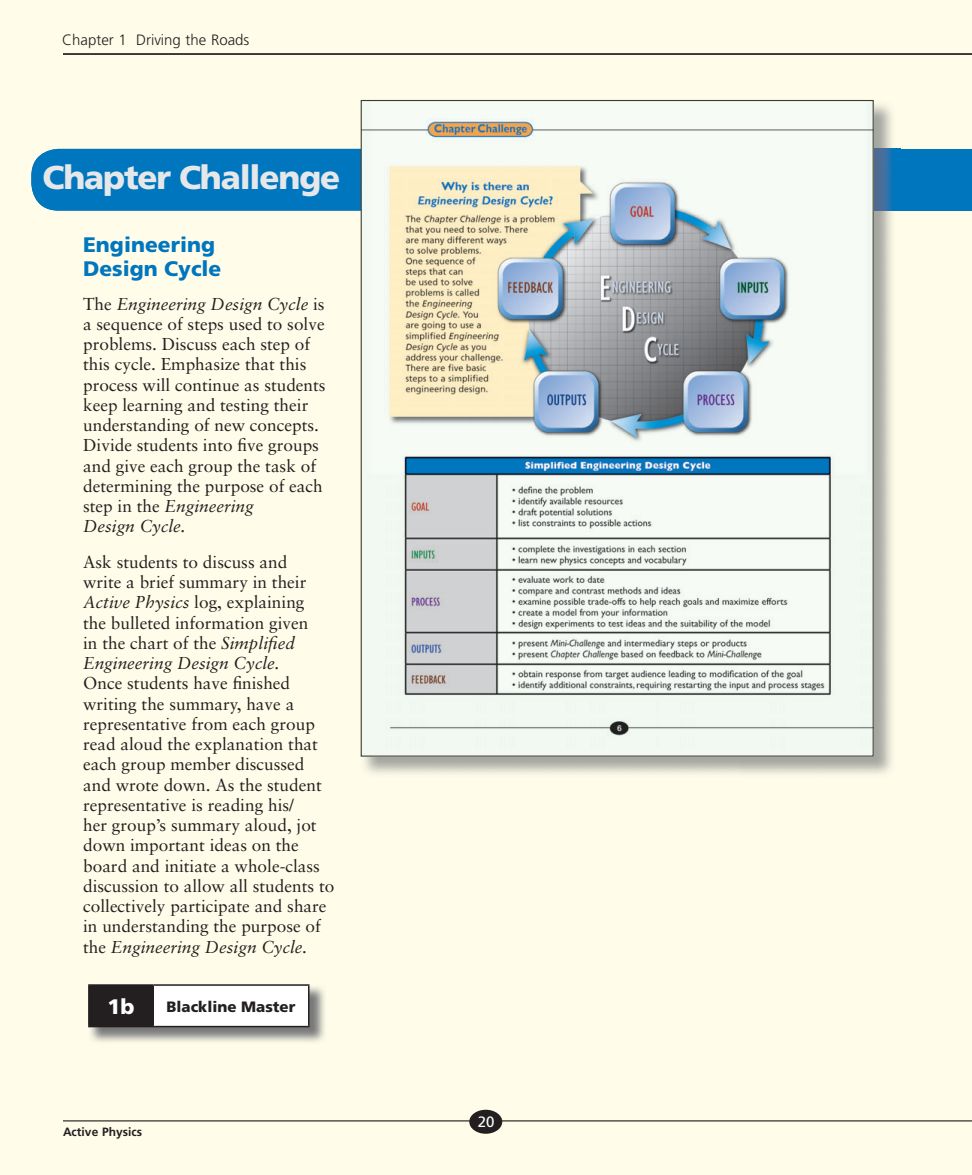
<style>
.page{position:relative;width:972px;height:1175px;background:#fff}
.page>*{position:absolute;margin:0;border:0;box-sizing:border-box;transform-origin:0 0}
.t1{font:900 33px "Frutiger";letter-spacing:-.035em;color:#e6e7e9}
.t2{font:900 21px/24px "Frutiger";color:#0076be}
.t3{font:900 21px "Frutiger";color:#fff}
.t4{font:17.25px/20.2px "Sabon";color:#231f20}
.t5{font:300 15px "Frutiger";color:#231f20}
.t6{font:900 15px "Frutiger";color:#231f20}
.t7{font:15px "Frutiger";color:#fff}
.t8{font:700 12px "Frutiger";color:#231f20}
.s1{font-style:italic}
</style>
<div class="page">
<div style="left:0;top:0;width:972px;height:1174px;background:#fffde9"></div>
<hr style="left:63px;top:1120px;width:909px;height:1px;background:#000">
<div style="left:469px;top:1109px;width:33px;height:24px;background:#231f20;border-radius:50%"></div>
<div style="left:31px;top:149px;width:330px;height:62px;background:#0076be"></div>
<div style="left:411px;top:149px;width:561px;height:62px;background:#0076be"></div>
<hr style="left:63px;top:54px;width:909px;height:1px;background:#000">
<img style="left:89px;top:986px;width:236px;height:56px">
<div style="left:89px;top:985px;width:64px;height:41px;background:#231f20"></div>
<div style="left:153px;top:985px;width:156px;height:41px;background:#fff"></div>
<hr style="left:88px;top:984px;width:65px;height:1px;background:#231f20">
<hr style="left:88px;top:985px;width:2px;height:40px;background:#231f20">
<hr style="left:153px;top:984px;width:157px;height:1px;background:#231f20">
<hr style="left:152px;top:985px;width:2px;height:40px;background:#231f20">
<hr style="left:308px;top:985px;width:2px;height:40px;background:#231f20">
<hr style="left:88px;top:1025px;width:222px;height:2px;background:#231f20">
<img style="left:874px;top:104px;width:27px;height:45px">
<img style="left:874px;top:149px;width:19px;height:62px">
<img style="left:363px;top:102px;width:509px;height:652px">
<p class="t5" style="left:62px;top:34px;width:189px">Chapter 1 Driving the Roads</p>
<h1 class="t1" style="left:43px;top:164px;width:299px">Chapter Challenge</h1>
<p class="t2" style="left:83px;top:234px;width:140px">Engineering<br>Design Cycle</p>
<p class="t4" style="left:83px;top:295px;width:244px">The <span class="s1">Engineering Design Cycle</span> is a sequence of steps used to solve problems. Discuss each step of this cycle. Emphasize that this process will continue as students keep learning and testing their understanding of new concepts.<br>Divide students into five groups and give each group the task of determining the purpose of each step in the <span class="s1">Engineering<br>Design Cycle.</span></p>
<p class="t4" style="left:83px;top:553px;width:227px">Ask students to discuss and write a brief summary in their<br><span class="s1">Active Physics</span> log, explaining the bulleted information given in the chart of the <span class="s1">Simplified<br>Engineering Design Cycle.</span></p>
<p class="t4" style="left:83px;top:674px;width:253px">Once students have finished writing the summary, have a representative from each group read aloud the explanation that each group member discussed and wrote down. As the student representative is reading his/<br>her group’s summary aloud, jot down important ideas on the board and initiate a whole-class discussion to allow all students to collectively participate and share in understanding the purpose of the <span class="s1">Engineering Design Cycle.</span></p>
<p class="t3" style="left:108px;top:998px;width:28px">1b</p>
<p class="t6" style="left:167px;top:1000px;width:130px">Blackline Master</p>
<p class="t8" style="left:63px;top:1127px;width:81px">Active Physics</p>
<p class="t7" style="left:478px;top:1115px;width:18px">20</p>
</div>
